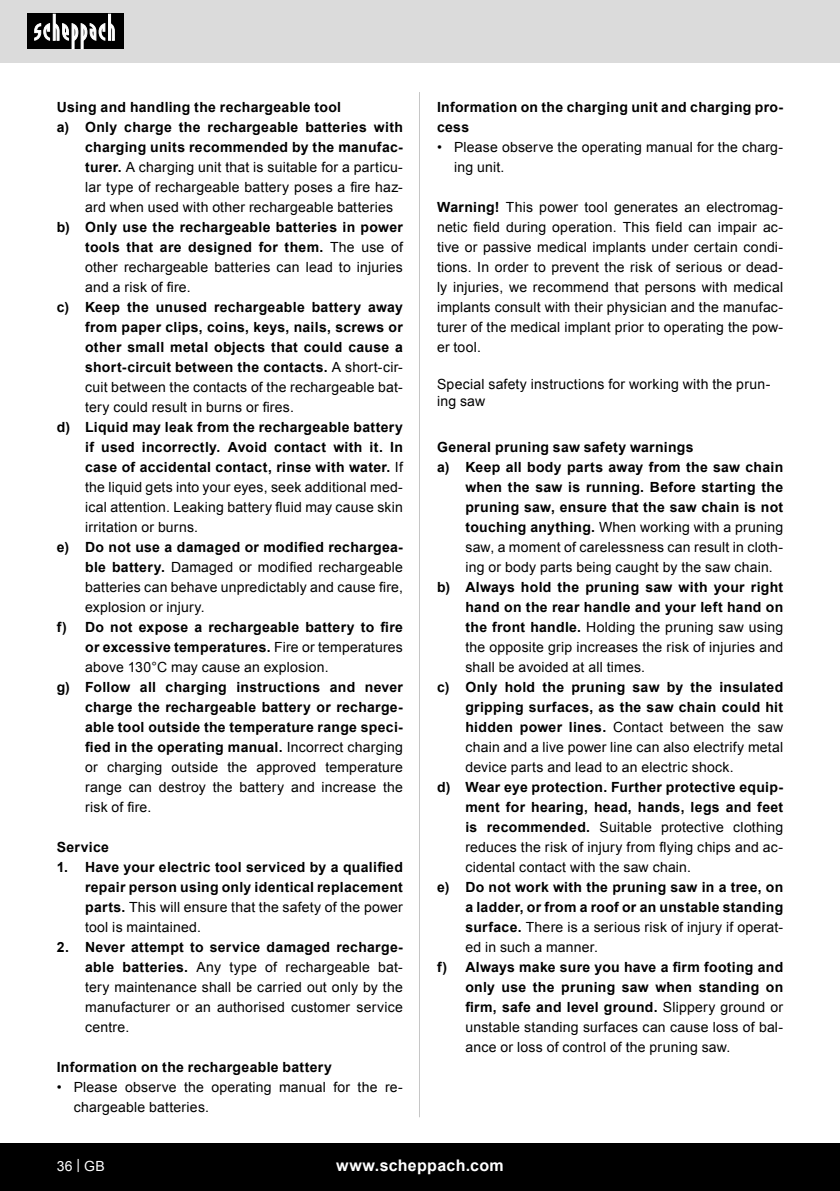
<style>
.page{position:relative;width:840px;height:1191px;background:#fff}
.page>*{position:absolute;margin:0;border:0;box-sizing:border-box;transform-origin:0 0}
.t1{font:700 16px "Arial";letter-spacing:.02em;color:#fff}
.Subheadline{font:700 14px/20px "Arial";letter-spacing:.02em;color:#000;text-align:justify}
.t2{font:14px/20px "Arial";letter-spacing:.015em;color:#000;text-align:justify}
.Grundtext_Bold{font:700 14px "Arial";letter-spacing:.02em;color:#000}
.Basiseinstellung{font:700 14px "Arial";letter-spacing:.02em;color:#000}
.t3{font:14px "Arial";color:#fff}
.s1{font-weight:700}
.s2{font-weight:400}
</style>
<div class="page">
<div style="left:0;top:0;width:839px;height:63px;background:#dbdbdb"></div>
<div style="left:0;top:1143px;width:839px;height:48px;background:#000"></div>
<div style="left:27px;top:14px;width:96px;height:35px;background:#000"></div>
<svg style="left:34px;top:14px;width:81px;height:35px"></svg>
<hr style="left:419px;top:92px;width:1px;height:1025px;background:#c7c7c7">
<p class="Subheadline" style="left:57px;top:98px;width:286px">Using and handling the rechargeable tool</p>
<p class="t2" style="left:85px;top:117px;width:319px;text-indent:-28px"><span class="s1">a) Only charge the rechargeable batteries with charging units recommended by the manufac&shy;turer.</span> A charging unit that is suitable for a particu&shy;lar type of rechargeable battery poses a fire haz&shy;ard when used with other rechargeable batteries</p>
<p class="Subheadline" style="left:85px;top:218px;width:319px;text-indent:-28px">b) Only use the rechargeable batteries in power tools that are designed for them. <span class="s2">The use of other rechargeable batteries can lead to injuries and a risk of fire.</span></p>
<p class="Subheadline" style="left:85px;top:298px;width:319px;text-indent:-28px">c) Keep the unused rechargeable battery away from paper clips, coins, keys, nails, screws or other small metal objects that could cause a short-circuit between the contacts. <span class="s2">A short-cir&shy;cuit between the contacts of the rechargeable bat&shy;tery could result in burns or fires.</span></p>
<p class="Subheadline" style="left:85px;top:418px;width:319px;text-indent:-28px">d) Liquid may leak from the rechargeable battery if used incorrectly. Avoid contact with it. In case of accidental contact, rinse with water. <span class="s2">If the liquid gets into your eyes, seek additional med&shy;ical attention. Leaking battery fluid may cause skin irritation or burns.</span></p>
<p class="t2" style="left:85px;top:537px;width:319px;text-indent:-28px"><span class="s1">e) Do not use a damaged or modified rechargea&shy;ble battery.</span> Damaged or modified rechargeable batteries can behave unpredictably and cause fire, explosion or injury.</p>
<p class="Subheadline" style="left:85px;top:618px;width:319px;text-indent:-28px">f) Do not expose a rechargeable battery to fire or excessive temperatures. <span class="s2">Fire or temperatures above 130°C may cause an explosion.</span></p>
<p class="Subheadline" style="left:85px;top:678px;width:319px;text-indent:-28px">g) Follow all charging instructions and never charge the rechargeable battery or recharge&shy;able tool outside the temperature range speci&shy;fied in the operating manual. <span class="s2">Incorrect charging or charging outside the approved temperature range can destroy the battery and increase the risk of fire.</span></p>
<p class="Subheadline" style="left:57px;top:838px;width:54px">Service</p>
<p class="Subheadline" style="left:85px;top:858px;width:319px;text-indent:-28px">1. Have your electric tool serviced by a qualified repair person using only identical replacement parts. <span class="s2">This will ensure that the safety of the power tool is maintained.</span></p>
<p class="t2" style="left:85px;top:937px;width:319px;text-indent:-28px"><span class="s1">2. Never attempt to service damaged recharge&shy;able batteries.</span> Any type of rechargeable bat&shy;tery maintenance shall be carried out only by the manufacturer or an authorised customer service centre.</p>
<p class="Grundtext_Bold" style="left:57px;top:1058px;width:276px">Information on the rechargeable battery</p>
<p class="t2" style="left:74px;top:1077px;width:330px;text-indent:-17px">• Please observe the operating manual for the re&shy;chargeable batteries.</p>
<p class="Subheadline" style="left:437px;top:98px;width:347px">Information on the charging unit and charging pro&shy;cess</p>
<p class="t2" style="left:454px;top:137px;width:330px;text-indent:-17px">• Please observe the operating manual for the charg&shy;ing unit.</p>
<p class="t2" style="left:437px;top:197px;width:347px"><span class="s1">Warning!</span> This power tool generates an electromag&shy;netic field during operation. This field can impair ac&shy;tive or passive medical implants under certain condi&shy;tions. In order to prevent the risk of serious or dead&shy;ly injuries, we recommend that persons with medical implants consult with their physician and the manufac&shy;turer of the medical implant prior to operating the pow&shy;er tool.</p>
<p class="t2" style="left:437px;top:376px;width:334px;line-height:16.8px">Special safety instructions for working with the prun&shy;ing saw</p>
<p class="Basiseinstellung" style="left:437px;top:438px;width:258px">General pruning saw safety warnings</p>
<p class="Subheadline" style="left:465px;top:458px;width:319px;text-indent:-28px">a) Keep all body parts away from the saw chain when the saw is running. Before starting the pruning saw, ensure that the saw chain is not touching anything. <span class="s2">When working with a pruning saw, a moment of carelessness can result in cloth&shy;ing or body parts being caught by the saw chain.</span></p>
<p class="t2" style="left:465px;top:577px;width:319px;text-indent:-28px"><span class="s1">b) Always hold the pruning saw with your right hand on the rear handle and your left hand on the front handle.</span> Holding the pruning saw using the opposite grip increases the risk of injuries and shall be avoided at all times.</p>
<p class="t2" style="left:465px;top:677px;width:319px;text-indent:-28px"><span class="s1">c) Only hold the pruning saw by the insulated gripping surfaces, as the saw chain could hit hidden power lines.</span> Contact between the saw chain and a live power line can also electrify metal device parts and lead to an electric shock.</p>
<p class="t2" style="left:465px;top:777px;width:319px;text-indent:-28px"><span class="s1">d) Wear eye protection. Further protective equip&shy;ment for hearing, head, hands, legs and feet is recommended.</span> Suitable protective clothing reduces the risk of injury from flying chips and ac&shy;cidental contact with the saw chain.</p>
<p class="Subheadline" style="left:465px;top:878px;width:319px;text-indent:-28px">e) Do not work with the pruning saw in a tree, on a ladder, or from a roof or an unstable standing surface. <span class="s2">There is a serious risk of injury if operat&shy;ed in such a manner.</span></p>
<p class="Subheadline" style="left:465px;top:958px;width:319px;text-indent:-28px">f) Always make sure you have a firm footing and only use the pruning saw when standing on firm, safe and level ground. <span class="s2">Slippery ground or unstable standing surfaces can cause loss of bal&shy;ance or loss of control of the pruning saw.</span></p>
<p class="t3" style="left:57px;top:1156px;width:50px">36 | GB</p>
<p class="t1" style="left:336px;top:1154px;width:169px">www.scheppach.com</p>
</div>
